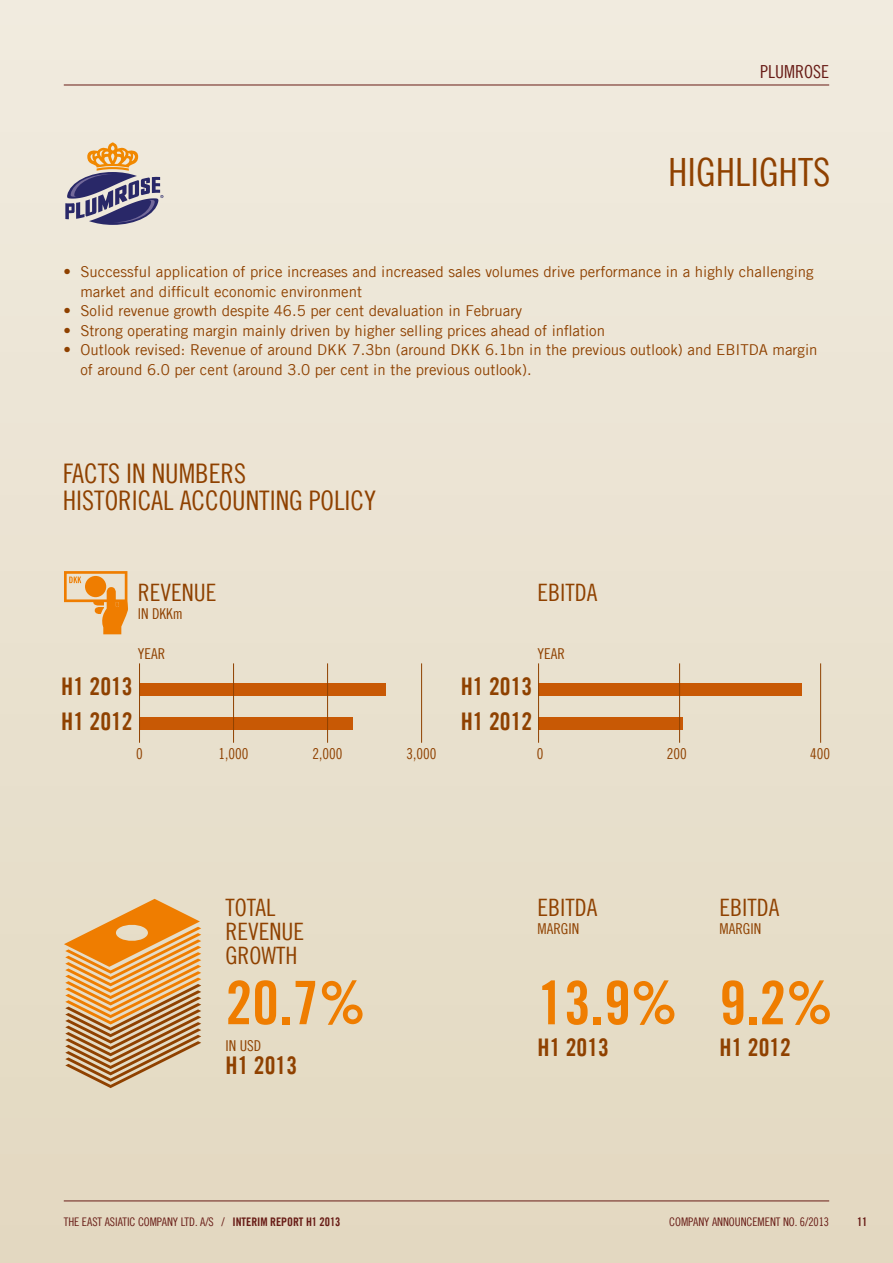
<style>
.page{position:relative;width:893px;height:1263px;background:#fff}
.page>*{position:absolute;margin:0;border:0;box-sizing:border-box;transform-origin:0 0}
.t1{font:60px "Trade Gothic LT Com Bd Cn 20";color:#ef7d00}
.t2{font:39px "Trade Gothic LT Com Cn 18";color:#8f4100}
.t3{font:27px/27px "Trade Gothic LT Com Cn 18";color:#8f4100}
.t4{font:24.3px/35px "Trade Gothic LT Com Bd Cn 20";color:#8f4100}
.t5{font:24px/24px "Trade Gothic LT Com Cn 18";color:#8f4100}
.t6{font:18px "Trade Gothic LT Com Cn 18";color:#681c16}
.t7{font:15px/19.5px "Trade Gothic LT Com";color:#8f4100}
.t8{font:15px "Trade Gothic LT Com Cn 18";color:#8f4100}
.t9{font:11.85px "Trade Gothic LT Com Cn 18";letter-spacing:-.005em;color:#681c16}
.t10{font:11.85px "Trade Gothic LT Com Bd Cn 20";color:#681c16}
.s1{font-family:"Trade Gothic LT Com Bd Cn 20"}
</style>
<div class="page">
<div style="left:0;top:0;width:893px;height:1263px;background:linear-gradient(to bottom,#f1ebdf,#e2d8c0)"></div>
<svg style="left:65px;top:142px;width:98px;height:83px;background:#a99c9f"></svg>
<div style="left:140px;top:683px;width:246px;height:13px;background:#c85905"></div>
<div style="left:140px;top:717px;width:213px;height:12px;background:#c85905"></div>
<hr style="left:139px;top:663px;width:1px;height:80px;background:#8f4100">
<hr style="left:233px;top:663px;width:1px;height:80px;background:#8f4100">
<hr style="left:421px;top:663px;width:1px;height:80px;background:#8f4100">
<hr style="left:327px;top:663px;width:1px;height:80px;background:#8f4100">
<div style="left:539px;top:683px;width:263px;height:13px;background:#c85905"></div>
<div style="left:539px;top:717px;width:144px;height:12px;background:#c85905"></div>
<hr style="left:538px;top:663px;width:1px;height:80px;background:#8f4100">
<hr style="left:679px;top:663px;width:1px;height:80px;background:#8f4100">
<hr style="left:820px;top:663px;width:1px;height:80px;background:#8f4100">
<svg style="left:64px;top:571px;width:64px;height:63px;background:#ecb677"></svg>
<svg style="left:64px;top:899px;width:137px;height:189px;background:#d9a76b"></svg>
<hr style="left:64px;top:85px;width:765px;height:1px;background:#681c16">
<hr style="left:64px;top:1201px;width:765px;height:1px;background:#681c16">
<p class="t6" style="left:760px;top:60px;width:70px">PLUMROSE</p>
<h2 class="t2" style="left:668px;top:149px;width:164px">HIGHLIGHTS</h2>
<p class="t7" style="left:80px;top:262px;width:735px;text-indent:-17px">• Successful application of price increases and increased sales volumes drive performance in a highly challenging market and difficult economic environment</p>
<p class="t7" style="left:63px;top:301px;width:460px">• Solid revenue growth despite 46.5 per cent devaluation in February</p>
<p class="t7" style="left:63px;top:321px;width:543px">• Strong operating margin mainly driven by higher selling prices ahead of inflation</p>
<p class="t7" style="left:80px;top:340px;width:739px;text-indent:-17px">• Outlook revised: Revenue of around DKK 7.3bn (around DKK 6.1bn in the previous outlook) and EBITDA margin of around 6.0 per cent (around 3.0 per cent in the previous outlook).</p>
<h3 class="t3" style="left:63px;top:459px;width:315px">FACTS IN NUMBERS<br>HISTORICAL ACCOUNTING POLICY</h3>
<h3 class="t5" style="left:138px;top:580px;width:80px">REVENUE</h3>
<p class="t8" style="left:138px;top:605px;width:46px">IN DKKM</p>
<h3 class="t5" style="left:537px;top:580px;width:61px">EBITDA</h3>
<p class="t8" style="left:138px;top:644px;width:29px">YEAR</p>
<p class="t8" style="left:537px;top:644px;width:29px">YEAR</p>
<h3 class="t4" style="left:61px;top:669px;width:73px">H1 2013<br>H1 2012</h3>
<h3 class="t4" style="left:461px;top:669px;width:73px">H1 2013<br>H1 2012</h3>
<p class="t8" style="left:136px;top:745px;width:8px">0</p>
<p class="t8" style="left:219px;top:745px;width:31px">1,000</p>
<p class="t8" style="left:313px;top:745px;width:31px">2,000</p>
<p class="t8" style="left:407px;top:745px;width:31px">3,000</p>
<p class="t8" style="left:537px;top:745px;width:8px">0</p>
<p class="t8" style="left:667px;top:745px;width:21px">200</p>
<p class="t8" style="left:810px;top:745px;width:21px">400</p>
<h3 class="t5" style="left:226px;top:895px;width:80px">TOTAL<br>REVENUE<br>GROWTH</h3>
<h1 class="t1" style="left:226px;top:966px;width:141px">20.7%</h1>
<p class="t8" style="left:226px;top:1037px;width:37px">IN USD</p>
<h3 class="t4" style="left:226px;top:1047px;width:73px">H1 2013</h3>
<h3 class="t5" style="left:537px;top:895px;width:61px">EBITDA</h3>
<p class="t8" style="left:537px;top:920px;width:43px">MARGIN</p>
<h1 class="t1" style="left:537px;top:966px;width:141px">13.9%</h1>
<h3 class="t4" style="left:537px;top:1030px;width:73px">H1 2013</h3>
<h3 class="t5" style="left:719px;top:895px;width:61px">EBITDA</h3>
<p class="t8" style="left:719px;top:920px;width:43px">MARGIN</p>
<h1 class="t1" style="left:719px;top:966px;width:115px">9.2%</h1>
<h3 class="t4" style="left:719px;top:1030px;width:73px">H1 2012</h3>
<p class="t9" style="left:64px;top:1215px;width:278px">THE EAST ASIATIC COMPANY LTD. A/S / <span class="s1">INTERIM REPORT H1 2013</span></p>
<p class="t9" style="left:669px;top:1214px;width:161px">COMPANY ANNOUNCEMENT NO. 6/2013</p>
<p class="t10" style="left:857px;top:1214px;width:12px">11</p>
</div>
